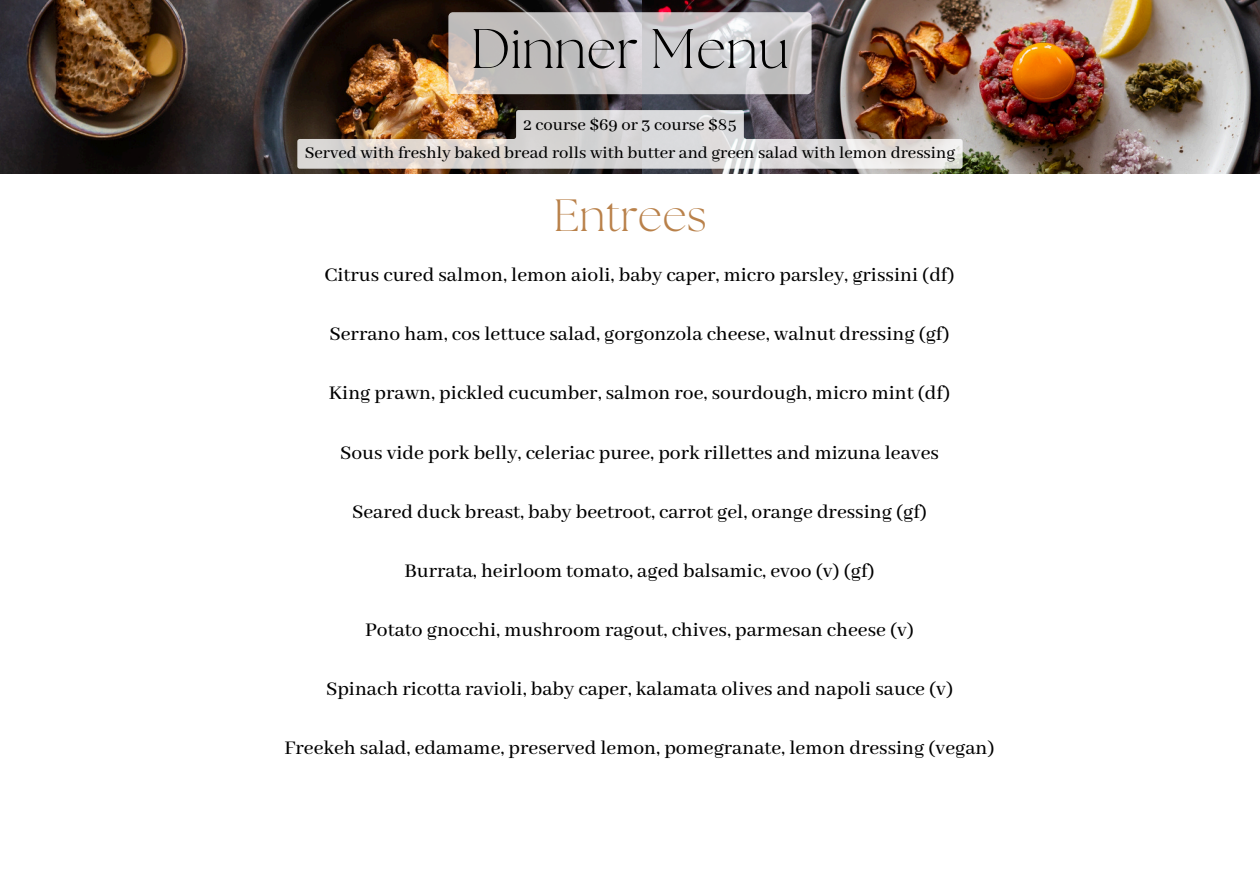
<style>
.page{position:relative;width:1260px;height:869px;background:#fff}
.page>*{position:absolute;margin:0;border:0;box-sizing:border-box;transform-origin:0 0}
.t1{font:300 55.56px "The Seasons";color:#000}
.t2{font:300 45.06px "The Seasons";color:#b9814a}
.t3{font:500 21.53px "Abhaya Libre";color:#000}
.t4{font:500 18.55px "Abhaya Libre";color:#000}
</style>
<div class="page">
<img style="left:641px;top:0;width:619px;height:174px">
<img style="left:0;top:0;width:641px;height:174px">
<div style="left:448px;top:12px;width:364px;height:82px;background:#fff;border-radius:5px;opacity:.73"></div>
<img style="left:297px;top:110px;width:666px;height:59px">
<h3 class="t1" style="left:471px;top:23px;width:320px">Dinner Menu</h3>
<h3 class="t4" style="left:523px;top:114px;width:214px">2 course $69 or 3 course $85</h3>
<h3 class="t4" style="left:305px;top:143px;width:652px">Served with freshly baked bread rolls with butter and green salad with lemon dressing</h3>
<h3 class="t2" style="left:553px;top:195px;width:155px">Entrees</h3>
<p class="t3" style="left:325px;top:263px;width:632px">Citrus cured salmon, lemon aioli, baby caper, micro parsley, grissini (df)</p>
<p class="t3" style="left:329px;top:322px;width:622px">Serrano ham, cos lettuce salad, gorgonzola cheese, walnut dressing (gf)</p>
<h1 class="t3" style="left:329px;top:381px;width:623px">King prawn, pickled cucumber, salmon roe, sourdough, micro mint (df)</h1>
<p class="t3" style="left:340px;top:440px;width:600px">Sous vide pork belly, celeriac puree, pork rillettes and mizuna leaves</p>
<p class="t3" style="left:352px;top:499px;width:577px">Seared duck breast, baby beetroot, carrot gel, orange dressing (gf)</p>
<h2 class="t3" style="left:404px;top:558px;width:472px">Burrata, heirloom tomato, aged balsamic, evoo (v) (gf)</h2>
<h3 class="t3" style="left:365px;top:617px;width:550px">Potato gnocchi, mushroom ragout, chives, parmesan cheese (v)</h3>
<h3 class="t3" style="left:326px;top:676px;width:629px">Spinach ricotta ravioli, baby caper, kalamata olives and napoli sauce (v)</h3>
<h3 class="t3" style="left:285px;top:735px;width:711px">Freekeh salad, edamame, preserved lemon, pomegranate, lemon dressing (vegan)</h3>
</div>
